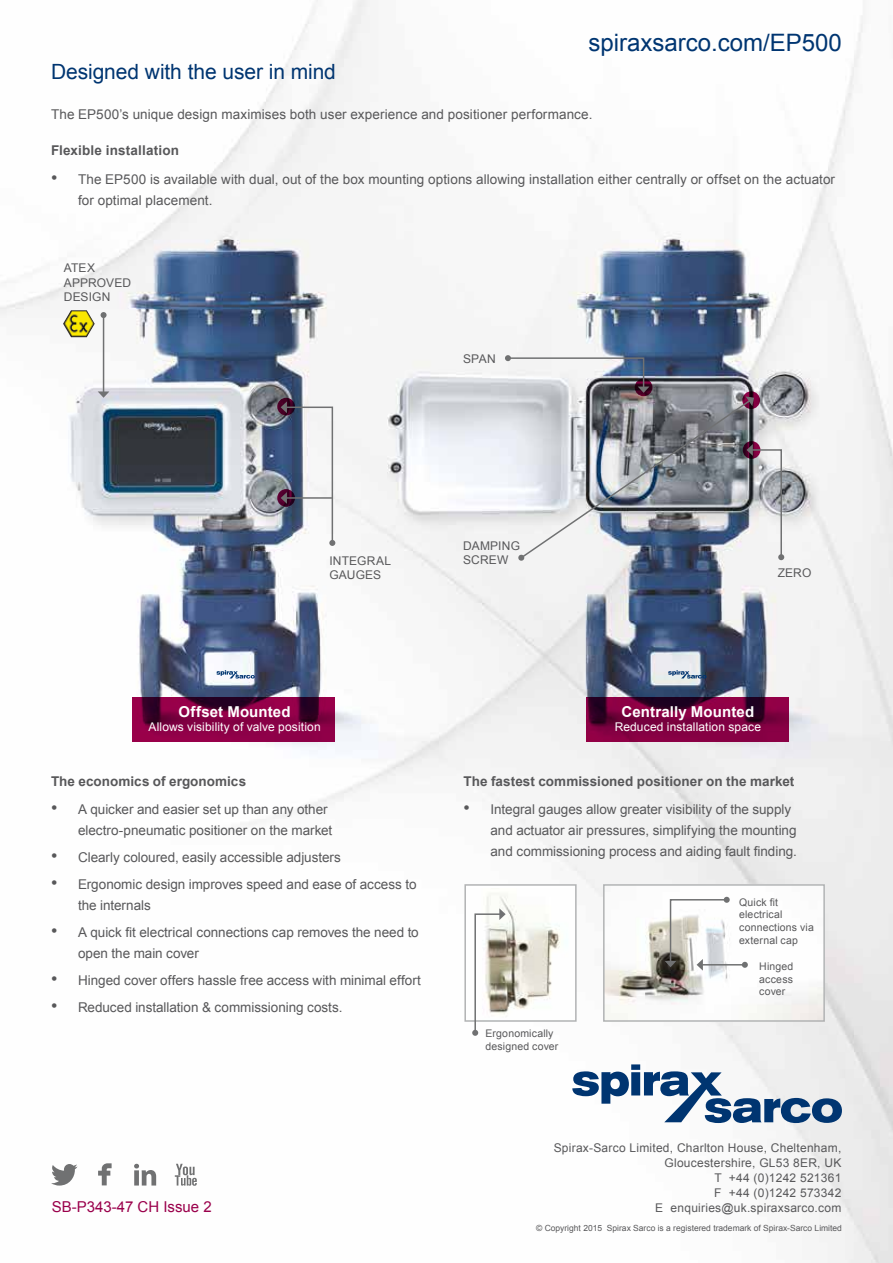
<style>
.page{position:relative;width:893px;height:1263px;background:#fff}
.page>*{position:absolute;margin:0;border:0;box-sizing:border-box;transform-origin:0 0}
.t1{font:24px "Arial";color:#003571}
.t2{font:21px "Arial";letter-spacing:-.005em;color:#003571}
.t3{font:700 15px "Arial";letter-spacing:.01em;color:#fff}
.t4{font:15px "Arial";color:#9a004b}
.t5{font:13.5px/21px "Arial";color:#58585a}
.t6{font:700 13.5px "Arial";letter-spacing:.005em;color:#58585a}
.t7{font:12px/15px "Arial";letter-spacing:.02em;color:#58585a}
.t8{font:12px "Arial";letter-spacing:.01em;color:#fff}
.t9{font:10.5px/12.6px "Arial";letter-spacing:.015em;color:#58585a}
.t10{font:8.55px "Arial";color:#58585a}
.s1{font-size:18px}
</style>
<div class="page">
<img style="left:0;top:0;width:893px;height:1263px">
<svg style="left:51px;top:1164px;width:27px;height:21px"></svg>
<svg style="left:98px;top:1163px;width:14px;height:22px"></svg>
<svg style="left:134px;top:1164px;width:22px;height:21px"></svg>
<svg style="left:175px;top:1164px;width:22px;height:22px"></svg>
<svg style="left:572px;top:1064px;width:270px;height:59px"></svg>
<img style="left:467px;top:888px;width:107px;height:131px">
<div style="left:464px;top:884px;width:113px;height:138px;border:2px solid #b1b3b4"></div>
<img style="left:606px;top:887px;width:216px;height:132px">
<div style="left:603px;top:884px;width:222px;height:138px;border:2px solid #b1b3b4"></div>
<img style="left:63px;top:310px;width:32px;height:27px">
<svg style="left:277px;top:398px;width:18px;height:17px"></svg>
<svg style="left:277px;top:489px;width:18px;height:18px"></svg>
<hr style="left:702px;top:964px;width:43px;height:1px;background:#707172">
<svg style="left:742px;top:962px;width:6px;height:6px"></svg>
<svg style="left:665px;top:897px;width:65px;height:74px"></svg>
<svg style="left:472px;top:908px;width:34px;height:128px"></svg>
<hr style="left:103px;top:315px;width:1px;height:77px;background:#707172">
<svg style="left:101px;top:312px;width:6px;height:6px"></svg>
<svg style="left:98px;top:391px;width:11px;height:7px"></svg>
<svg style="left:505px;top:355px;width:279px;height:206px"></svg>
<svg style="left:281px;top:401px;width:54px;height:145px"></svg>
<svg style="left:216px;top:670px;width:39px;height:8px"></svg>
<svg style="left:668px;top:670px;width:38px;height:8px"></svg>
<svg style="left:133px;top:697px;width:202px;height:44px"></svg>
<svg style="left:586px;top:697px;width:203px;height:44px"></svg>
<h2 class="t2" style="left:51px;top:58px;width:286px">Designed with the user in mind</h2>
<h1 class="t1" style="left:588px;top:27px;width:255px">spiraxsarco.com/EP500</h1>
<p class="t5" style="left:51px;top:104px;width:543px">The EP500’s unique design maximises both user experience and positioner performance.</p>
<p class="t6" style="left:51px;top:142px;width:130px">Flexible installation</p>
<p class="t5" style="left:78px;top:169px;width:759px;text-indent:-27px"><span class="s1">•</span> The EP500 is available with dual, out of the box mounting options allowing installation either centrally or offset on the actuator for optimal placement.</p>
<p class="t7" style="left:64px;top:261px;width:69px;line-height:14.4px">ATEX<br>APPROVED<br>DESIGN</p>
<p class="t7" style="left:463px;top:351px;width:34px">SPAN</p>
<p class="t7" style="left:463px;top:538px;width:58px">DAMPING</p>
<p class="t7" style="left:329px;top:553px;width:63px">INTEGRAL</p>
<p class="t7" style="left:463px;top:552px;width:47px">SCREW</p>
<p class="t7" style="left:329px;top:567px;width:53px">GAUGES</p>
<p class="t3" style="left:178px;top:702px;width:114px">Offset Mounted</p>
<p class="t8" style="left:148px;top:719px;width:174px">Allows visibility of valve position</p>
<p class="t7" style="left:778px;top:566px;width:35px">ZERO</p>
<p class="t3" style="left:622px;top:702px;width:134px">Centrally Mounted</p>
<p class="t8" style="left:615px;top:719px;width:148px">Reduced installation space</p>
<p class="t6" style="left:51px;top:772px;width:197px">The economics of ergonomics</p>
<p class="t5" style="left:78px;top:799px;width:256px;text-indent:-27px"><span class="s1">•</span> A quicker and easier set up than any other electro-pneumatic positioner on the market</p>
<p class="t5" style="left:51px;top:847px;width:291px"><span class="s1">•</span> Clearly coloured, easily accessible adjusters</p>
<p class="t5" style="left:78px;top:874px;width:340px;text-indent:-27px"><span class="s1">•</span> Ergonomic design improves speed and ease of access to the internals</p>
<p class="t5" style="left:78px;top:922px;width:342px;text-indent:-27px"><span class="s1">•</span> A quick fit electrical connections cap removes the need to open the main cover</p>
<p class="t5" style="left:51px;top:970px;width:372px"><span class="s1">•</span> Hinged cover offers hassle free access with minimal effort</p>
<p class="t5" style="left:51px;top:997px;width:293px"><span class="s1">•</span> Reduced installation &amp; commissioning costs.</p>
<p class="t6" style="left:463px;top:772px;width:332px">The fastest commissioned positioner on the market</p>
<p class="t5" style="left:490px;top:799px;width:308px;text-indent:-27px"><span class="s1">•</span> Integral gauges allow greater visibility of the supply and actuator air pressures, simplifying the mounting and commissioning process and aiding fault finding.</p>
<p class="t9" style="left:485px;top:1027px;width:74px">Ergonomically designed cover</p>
<p class="t9" style="left:739px;top:896px;width:76px">Quick fit electrical connections via external cap</p>
<p class="t9" style="left:759px;top:960px;width:36px;text-align:justify">Hinged access cover</p>
<p class="t7" style="left:554px;top:1140px;width:289px;text-align:right">Spirax-Sarco Limited, Charlton House, Cheltenham,<br>Gloucestershire, GL53 8ER, UK<br>T +44 (0)1242 521361<br>F +44 (0)1242 573342</p>
<p class="t4" style="left:52px;top:1197px;width:162px">SB-P343-47 CH Issue 2</p>
<p class="t7" style="left:655px;top:1200px;width:188px">E enquiries@uk.spiraxsarco.com</p>
<p class="t10" style="left:536px;top:1222px;width:307px">© Copyright 2015 Spirax Sarco is a registered trademark of Spirax-Sarco Limited</p>
</div>
